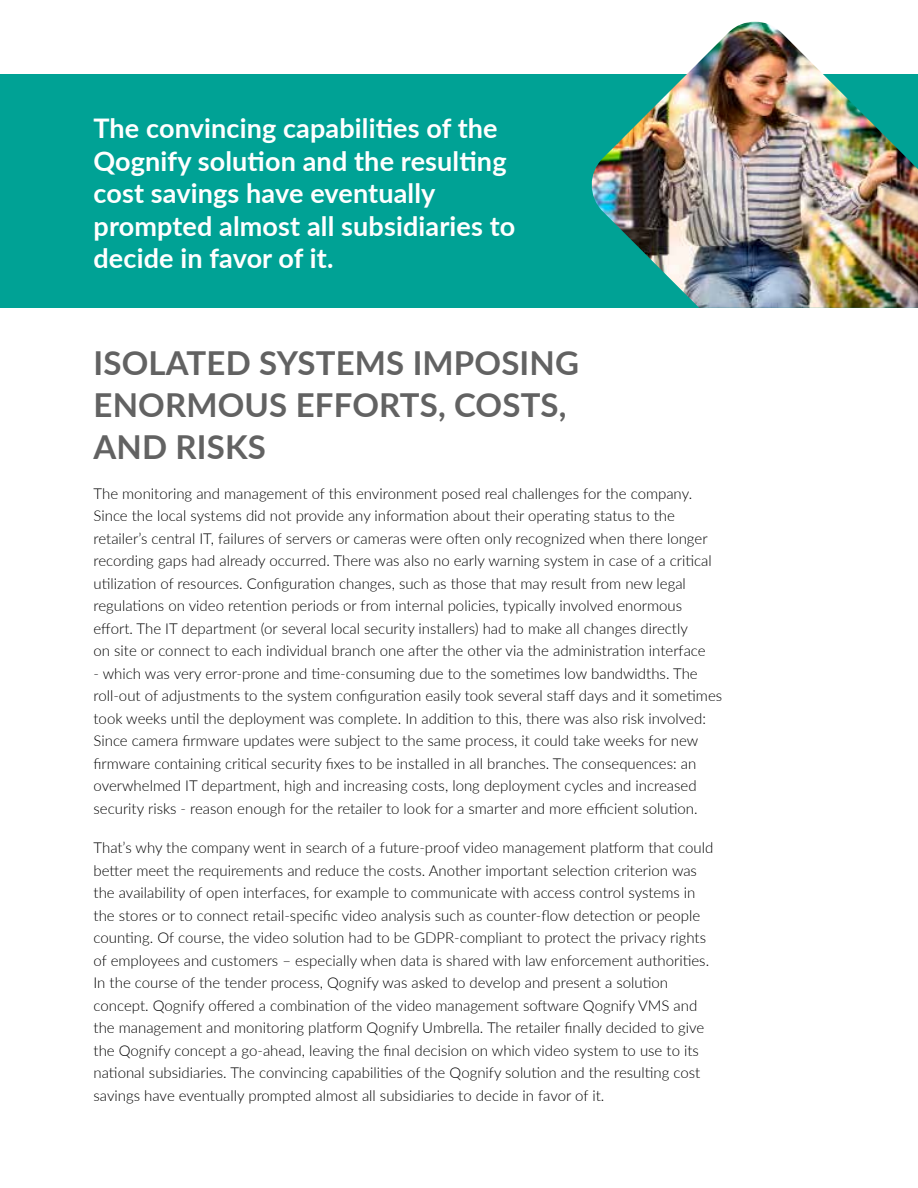
<style>
.page{position:relative;width:918px;height:1188px;background:#fff}
.page>*{position:absolute;margin:0;border:0;box-sizing:border-box;transform-origin:0 0}
.t1{font:700 33px/42px "Lato";letter-spacing:.005em;color:#626262}
.t2{font:700 27px/32.4px "Lato";letter-spacing:.005em;color:#fff}
.t3{font:300 15px/22.5px "Lato";color:#000}
</style>
<div class="page">
<div style="left:0;top:74px;width:918px;height:234px;background:#00a295"></div>
<img style="left:591px;top:22px;width:327px;height:286px">
<h2 class="t2" style="left:94px;top:111px;width:423px">The convincing capabilities of the<br>Qognify solution and the resulting cost savings have eventually prompted almost all subsidiaries to decide in favor of it.</h2>
<h1 class="t1" style="left:94px;top:341px;width:487px">ISOLATED SYSTEMS IMPOSING<br>ENORMOUS EFFORTS, COSTS,<br>AND RISKS</h1>
<p class="t3" style="left:94px;top:481px;width:620px">The monitoring and management of this environment posed real challenges for the company.<br>Since the local systems did not provide any information about their operating status to the retailer’s central IT, failures of servers or cameras were often only recognized when there longer recording gaps had already occurred. There was also no early warning system in case of a critical utilization of resources. Configuration changes, such as those that may result from new legal regulations on video retention periods or from internal policies, typically involved enormous effort. The IT department (or several local security installers) had to make all changes directly<br>on site or connect to each individual branch one after the other via the administration interface</p>
<p class="t3" style="left:94px;top:661px;width:630px">- which was very error-prone and time-consuming due to the sometimes low bandwidths. The roll-out of adjustments to the system configuration easily took several staff days and it sometimes took weeks until the deployment was complete. In addition to this, there was also risk involved:<br>Since camera firmware updates were subject to the same process, it could take weeks for new firmware containing critical security fixes to be installed in all branches. The consequences: an overwhelmed IT department, high and increasing costs, long deployment cycles and increased security risks - reason enough for the retailer to look for a smarter and more efficient solution.</p>
<p class="t3" style="left:94px;top:836px;width:621px">That’s why the company went in search of a future-proof video management platform that could better meet the requirements and reduce the costs. Another important selection criterion was the availability of open interfaces, for example to communicate with access control systems in the stores or to connect retail-specific video analysis such as counter-flow detection or people counting. Of course, the video solution had to be GDPR-compliant to protect the privacy rights of employees and customers – especially when data is shared with law enforcement authorities.<br>In the course of the tender process, Qognify was asked to develop and present a solution concept. Qognify offered a combination of the video management software Qognify VMS and the management and monitoring platform Qognify Umbrella. The retailer finally decided to give the Qognify concept a go-ahead, leaving the final decision on which video system to use to its national subsidiaries. The convincing capabilities of the Qognify solution and the resulting cost savings have eventually prompted almost all subsidiaries to decide in favor of it.</p>
</div>
